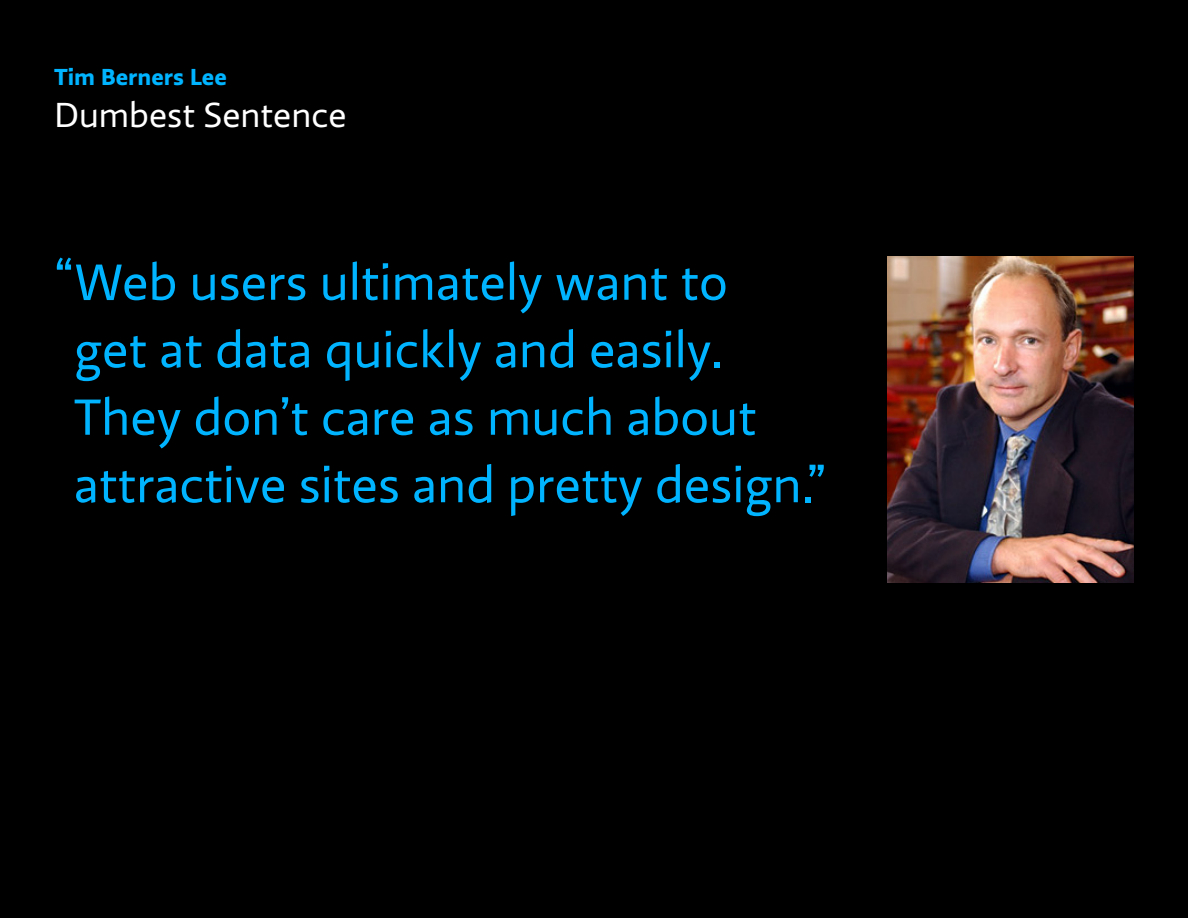
<style>
.page{position:relative;width:1188px;height:918px;background:#000}
.page>*{position:absolute;margin:0;border:0;box-sizing:border-box;transform-origin:0 0}
.quote{font:52.5px/67.5px "Ratio";color:#00b4ff}
.section_header{font:36px "Ratio";color:#fff}
.code{font:700 24px "Ratio";color:#00b4ff}
</style>
<div class="page">
<img style="left:888px;top:256px;width:246px;height:326px">
<p class="code" style="left:54px;top:62px;width:174px">Tim Berners Lee</p>
<p class="section_header" style="left:54px;top:95px;width:294px">Dumbest Sentence</p>
<p class="quote" style="left:74px;top:249px;width:753px;text-indent:-20px">“Web users ultimately want to<br>get at data quickly and easily.<br>They don’t care as much about attractive sites and pretty design.”</p>
</div>
